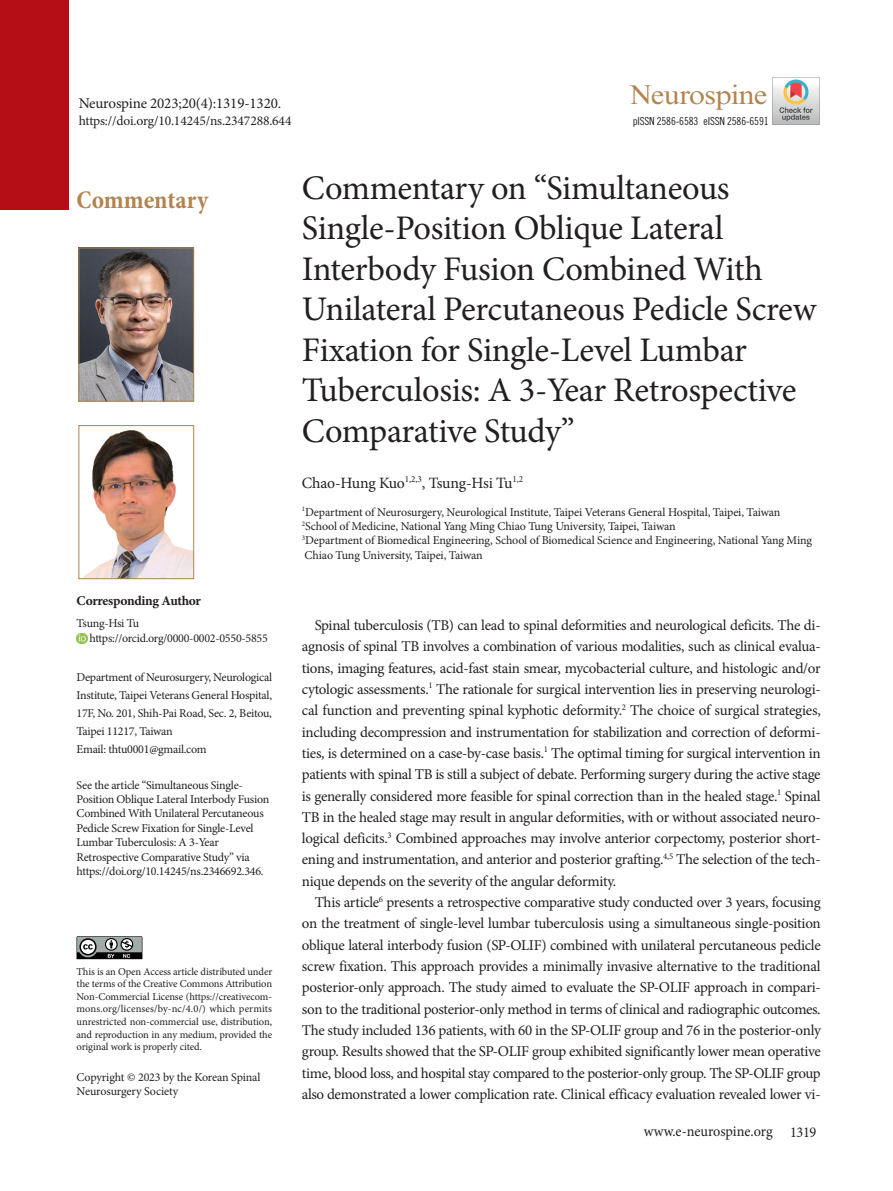
<style>
.page{position:relative;width:893px;height:1191px;background:#fff}
.page>*{position:absolute;margin:0;border:0;box-sizing:border-box;transform-origin:0 0}
.제목{font:34.5px/40.5px "Minion Pro";letter-spacing:-.01em;color:#231f20}
.t1{font:27.15px "Times New Roman MT Std";letter-spacing:-.025em;color:#b28450}
.논문형식{font:700 condensed 25.5px "Minion Pro";color:#b28450}
.저자{font:15.75px "Minion Pro";letter-spacing:-.015em;color:#231f20}
.본문{font:15px/21.3px "Minion Pro";letter-spacing:-.02em;color:#231f20;text-align:justify}
.잡지볼륨{font:15px "Minion Pro";letter-spacing:-.01em;color:#231f20}
.본문-2{font:15px "Minion Pro";letter-spacing:-.02em;color:#231f20;scale:.95 1}
.doi_번호{font:13.5px "Minion Pro";letter-spacing:-.01em;color:#231f20}
.t2{font:700 13.5px "Minion Pro";letter-spacing:-.02em;color:#231f20}
.교신저자{font:12px/14.4px "Minion Pro";letter-spacing:-.02em;color:#231f20;text-align:justify}
.저자소속{font:12px/14.4px "Minion Pro";letter-spacing:-.01em;color:#231f20}
.t3{font:11.1px "Trade Gothic LT Std Cn 18";letter-spacing:-.015em;color:#231f20}
.t4{font:10.5px/12.6px "Minion Pro";letter-spacing:-.015em;color:#231f20;text-align:justify}
</style>
<div class="page">
<div style="left:0;top:0;width:68px;height:210px;background:#b50e16"></div>
<svg style="left:77px;top:936px;width:65px;height:23px"></svg>
<svg style="left:77px;top:633px;width:10px;height:11px"></svg>
<img style="left:84px;top:431px;width:108px;height:146px">
<div style="left:79px;top:425px;width:115px;height:154px;border:1px solid #aa864e"></div>
<img style="left:81px;top:250px;width:111px;height:149px">
<div style="left:79px;top:248px;width:115px;height:153px;border:1px solid #aa864e"></div>
<img style="left:772px;top:77px;width:47px;height:47px">
<p class="잡지볼륨" style="left:79px;top:94px;width:204px">Neurospine 2023;20(4):1319-1320.</p>
<p class="doi_번호" style="left:79px;top:112px;width:214px">https://doi.org/10.14245/ns.2347288.644</p>
<p class="t1" style="left:629px;top:79px;width:139px">Neurospine</p>
<p class="t3" style="left:633px;top:115px;width:67px">pISSN 2586-6583</p>
<p class="t3" style="left:704px;top:115px;width:67px">eISSN 2586-6591</p>
<p class="논문형식" style="left:77px;top:182px;width:133px">Commentary</p>
<p class="t2" style="left:77px;top:591px;width:126px">Corresponding Author</p>
<p class="교신저자" style="left:77px;top:615px;width:64px">Tsung-Hsi Tu</p>
<p class="교신저자" style="left:89px;top:631px;width:180px">https://orcid.org/0000-0002-0550-5855</p>
<p class="교신저자" style="left:77px;top:667px;width:197px;line-height:18px">Department of Neurosurgery, Neurological Institute, Taipei Veterans General Hospital, 17F, No. 201, Shih-Pai Road, Sec. 2, Beitou, Taipei 11217, Taiwan</p>
<p class="교신저자" style="left:77px;top:741px;width:132px">Email: thtu0001@gmail.com</p>
<p class="교신저자" style="left:77px;top:777px;width:194px;text-align:left">See the article “Simultaneous Single-Position Oblique Lateral Interbody Fusion Combined With Unilateral Percutaneous Pedicle Screw Fixation for Single-Level Lumbar Tuberculosis: A 3-Year Retrospective Comparative Study” via https://doi.org/10.14245/ns.2346692.346.</p>
<p class="t4" style="left:77px;top:965px;width:197px">This is an Open Access article distributed under the terms of the Creative Commons Attribution Non-Commercial License (https://creativecom&shy;mons.org/licenses/by-nc/4.0/) which permits unrestricted non-commercial use, distribution, and reproduction in any medium, provided the original work is properly cited.</p>
<p class="저자소속" style="left:77px;top:1070px;width:185px">Copyright © 2023 by the Korean Spinal<br>Neurosurgery Society</p>
<p class="제목" style="left:302px;top:167px;width:516px">Commentary on “Simultaneous<br>Single-Position Oblique Lateral<br>Interbody Fusion Combined With<br>Unilateral Percutaneous Pedicle Screw<br>Fixation for Single-Level Lumbar<br>Tuberculosis: A 3-Year Retrospective<br>Comparative Study”</p>
<p class="저자" style="left:302px;top:472px;width:223px">Chao-Hung Kuo<sup>1,2,3</sup>, Tsung-Hsi Tu<sup>1,2</sup></p>
<p class="저자소속" style="left:302px;top:504px;width:512px"><sup>1</sup>Department of Neurosurgery, Neurological Institute, Taipei Veterans General Hospital, Taipei, Taiwan <sup>2</sup>School of Medicine, National Yang Ming Chiao Tung University, Taipei, Taiwan<br><sup>3</sup>Department of Biomedical Engineering, School of Biomedical Science and Engineering, National Yang Ming Chiao Tung University, Taipei, Taiwan</p>
<p class="본문" style="left:302px;top:614px;width:520px;text-indent:13px">Spinal tuberculosis (TB) can lead to spinal deformities and neurological deficits. The di&shy;agnosis of spinal TB involves a combination of various modalities, such as clinical evalua&shy;tions, imaging features, acid-fast stain smear, mycobacterial culture, and histologic and/or cytologic assessments.<sup>1</sup> The rationale for surgical intervention lies in preserving neurologi&shy;cal function and preventing spinal kyphotic deformity.<sup>2</sup> The choice of surgical strategies, including decompression and instrumentation for stabilization and correction of deformi&shy;ties, is determined on a case-by-case basis.<sup>1</sup> The optimal timing for surgical intervention in patients with spinal TB is still a subject of debate. Performing surgery during the active stage is generally considered more feasible for spinal correction than in the healed stage.<sup>1</sup> Spinal TB in the healed stage may result in angular deformities, with or without associated neuro&shy;logical deficits.<sup>3</sup> Combined approaches may involve anterior corpectomy, posterior short&shy;ening and instrumentation, and anterior and posterior grafting.<sup>4,5</sup> The selection of the tech&shy;nique depends on the severity of the angular deformity.</p>
<p class="본문" style="left:302px;top:891px;width:521px;text-indent:13px">This article<sup>6</sup> presents a retrospective comparative study conducted over 3 years, focusing on the treatment of single-level lumbar tuberculosis using a simultaneous single-position oblique lateral interbody fusion (SP-OLIF) combined with unilateral percutaneous pedicle screw fixation. This approach provides a minimally invasive alternative to the traditional posterior-only approach. The study aimed to evaluate the SP-OLIF approach in compari&shy;son to the traditional posterior-only method in terms of clinical and radiographic outcomes.<br>The study included 136 patients, with 60 in the SP-OLIF group and 76 in the posterior-only group. Results showed that the SP-OLIF group exhibited significantly lower mean operative time, blood loss, and hospital stay compared to the posterior-only group. The SP-OLIF group also demonstrated a lower complication rate. Clinical efficacy evaluation revealed lower vi-</p>
<p class="본문-2" style="left:644px;top:1121px;width:183px">www.e-neurospine.org 1319</p>
</div>
